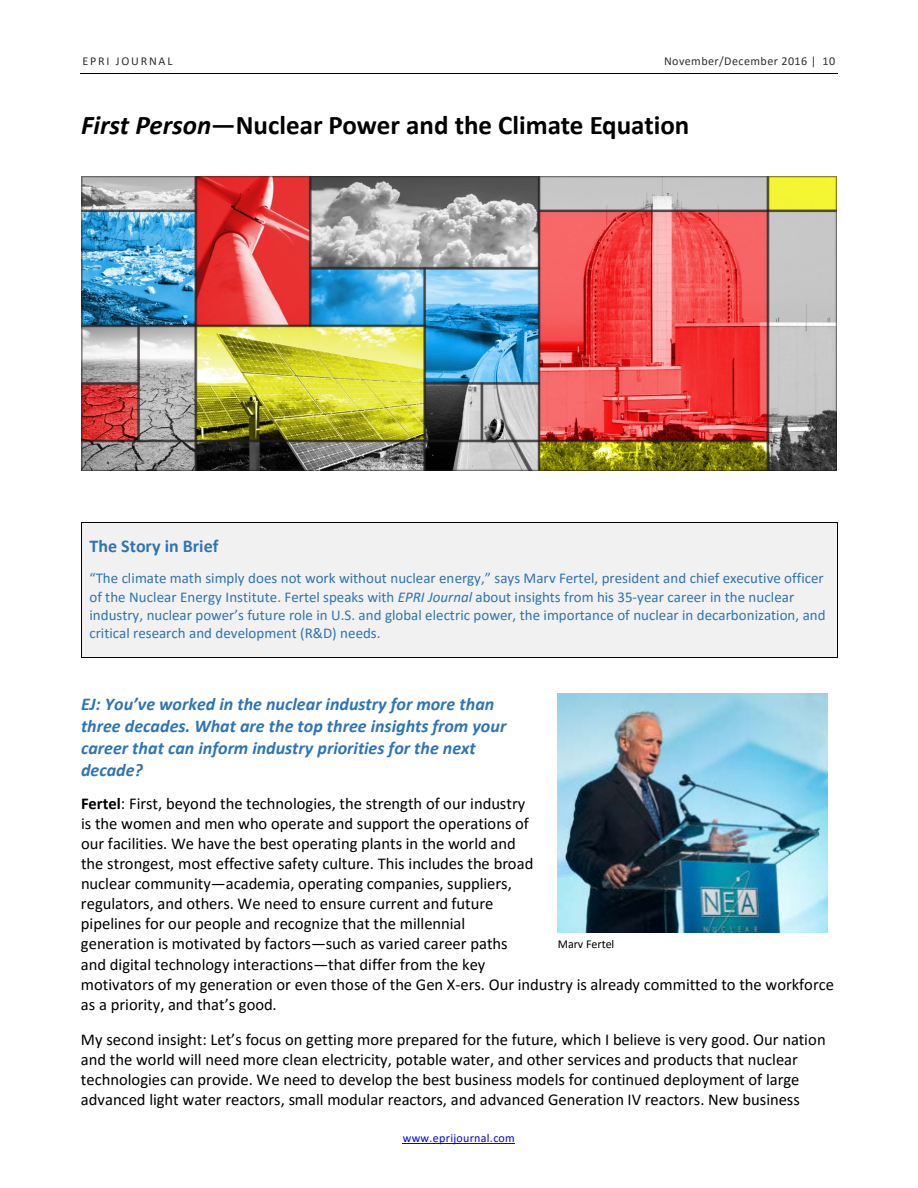
<style>
.page{position:relative;width:918px;height:1188px;background:#fff}
.page>*{position:absolute;margin:0;border:0;box-sizing:border-box;transform-origin:0 0}
.t1{font:700 27px "Calibri";color:#000}
.t2{font:italic 700 18px/21.9px "Calibri";color:#2e74b5}
.t3{font:700 18px "Calibri";letter-spacing:.005em;color:#2e74b5}
.t4{font:16.5px/20.1px "Calibri";color:#000}
.t5{font:15px/18.3px "Calibri";color:#2e74b5}
.t6{font:12px "Calibri";letter-spacing:.04em;color:#303030}
.t7{font:12px "Calibri";letter-spacing:.025em;color:#00f}
.t8{font:12px "Calibri";letter-spacing:.145em;color:#303030}
.t9{font:12px "Calibri";letter-spacing:-.005em;color:#000}
.s1{font-style:italic}
.s2{font-weight:700}
</style>
<div class="page">
<hr style="left:80px;top:73px;width:758px;height:1px;background:#000">
<hr style="left:403px;top:1143px;width:112px;height:1px;background:#00f">
<div style="left:89px;top:523px;width:740px;height:46px;background:#f1f1f1"></div>
<div style="left:89px;top:569px;width:740px;height:18px;background:#f1f1f1"></div>
<div style="left:89px;top:587px;width:740px;height:19px;background:#f1f1f1"></div>
<div style="left:89px;top:606px;width:740px;height:18px;background:#f1f1f1"></div>
<div style="left:89px;top:624px;width:740px;height:33px;background:#f1f1f1"></div>
<hr style="left:82px;top:522px;width:755px;height:1px;background:#000">
<hr style="left:81px;top:523px;width:1px;height:134px;background:#000">
<hr style="left:82px;top:657px;width:755px;height:1px;background:#000">
<hr style="left:837px;top:523px;width:1px;height:134px;background:#000">
<img style="left:81px;top:177px;width:756px;height:293px">
<img style="left:558px;top:693px;width:270px;height:239px">
<p class="t8" style="left:82px;top:53px;width:92px">EPRI JOURNAL</p>
<p class="t6" style="left:664px;top:53px;width:173px">November/December 2016 | 10</p>
<h1 class="t1" style="left:81px;top:106px;width:610px"><span class="s1">First Person</span>—Nuclear Power and the Climate Equation</h1>
<p class="t3" style="left:89px;top:533px;width:130px">The Story in Brief</p>
<p class="t5" style="left:89px;top:569px;width:738px">“The climate math simply does not work without nuclear energy,” says Marv Fertel, president and chief executive officer of the Nuclear Energy Institute. Fertel speaks with <span class="s1">EPRI Journal</span> about insights from his 35-year career in the nuclear industry, nuclear power’s future role in U.S. and global electric power, the importance of nuclear in decarbonization, and critical research and development (R&amp;D) needs.</p>
<p class="t2" style="left:81px;top:693px;width:427px">EJ: You’ve worked in the nuclear industry for more than three decades. What are the top three insights from your career that can inform industry priorities for the next decade?</p>
<p class="t4" style="left:81px;top:793px;width:755px"><span class="s2">Fertel</span>: First, beyond the technologies, the strength of our industry<br>is the women and men who operate and support the operations of<br>our facilities. We have the best operating plants in the world and<br>the strongest, most effective safety culture. This includes the broad<br>nuclear community—academia, operating companies, suppliers,<br>regulators, and others. We need to ensure current and future<br>pipelines for our people and recognize that the millennial<br>generation is motivated by factors—such as varied career paths<br>and digital technology interactions—that differ from the key<br>motivators of my generation or even those of the Gen X-ers. Our industry is already committed to the workforce as a priority, and that’s good.</p>
<p class="t4" style="left:81px;top:1029px;width:746px">My second insight: Let’s focus on getting more prepared for the future, which I believe is very good. Our nation and the world will need more clean electricity, potable water, and other services and products that nuclear technologies can provide. We need to develop the best business models for continued deployment of large advanced light water reactors, small modular reactors, and advanced Generation IV reactors. New business</p>
<p class="t9" style="left:558px;top:936px;width:58px">Marv Fertel</p>
<p class="t7" style="left:403px;top:1129px;width:113px">www.eprijournal.com</p>
</div>
